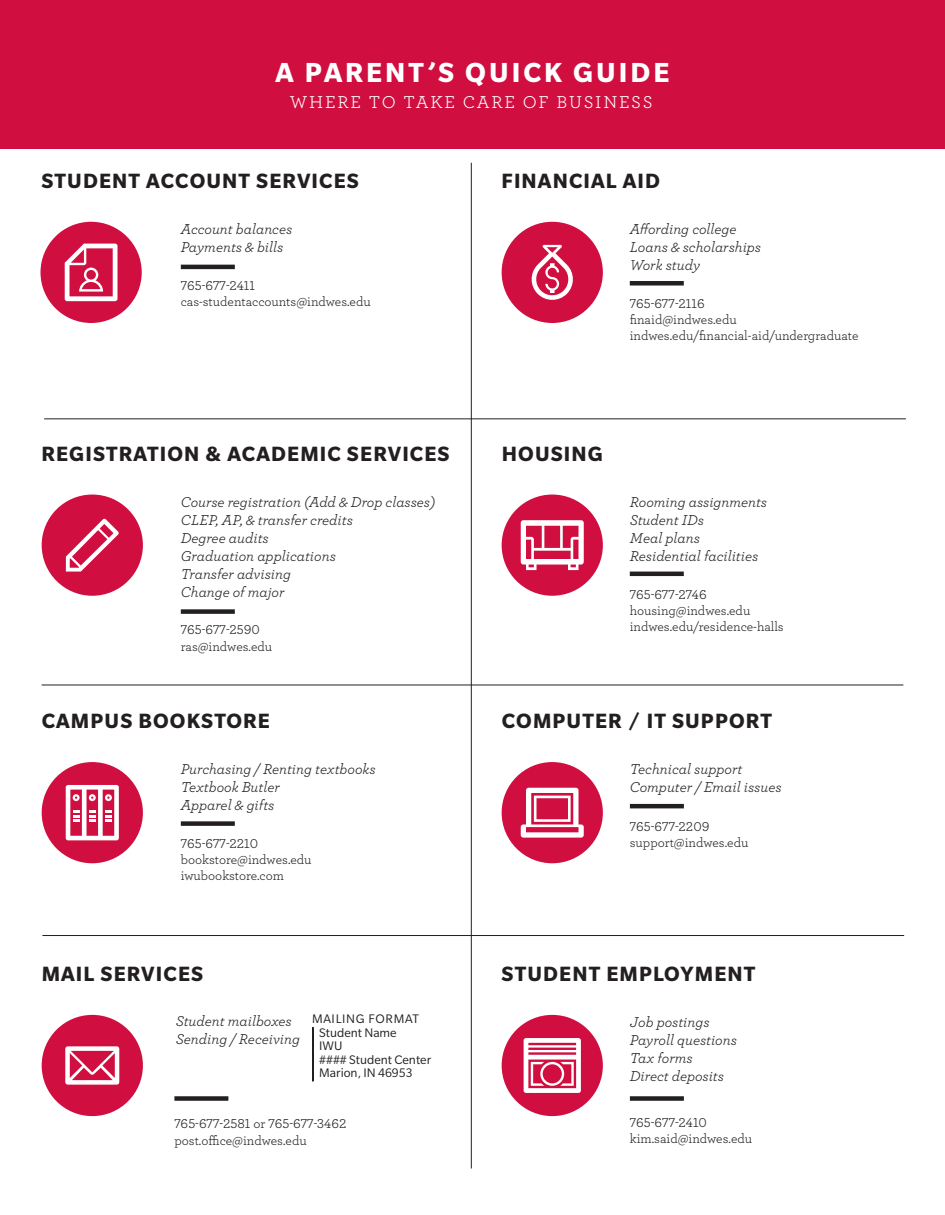
<style>
.page{position:relative;width:945px;height:1215px;background:#fff}
.page>*{position:absolute;margin:0;border:0;box-sizing:border-box;transform-origin:0 0}
.t1{font:700 30px "Slate Std";letter-spacing:.1em;color:#fff}
.t2{font:700 22.5px "Slate Std";letter-spacing:.05em;color:#231f20}
.t3{font:18px "Archer";letter-spacing:.1em;color:#fff}
.t4{font:italic 15px/18px "Archer";color:#231f20}
.t5{font:13.5px/16.2px "Archer";color:#231f20}
.t6{font:13.5px/13.5px "Slate Std";color:#231f20}
.t7{font:13.5px "Slate Std";letter-spacing:.05em;color:#231f20}
</style>
<div class="page">
<div style="left:0;top:0;width:945px;height:148px;background:#d10e40"></div>
<div style="left:41px;top:222px;width:101px;height:101px;background:#d10e40;border-radius:50%"></div>
<div style="left:502px;top:222px;width:101px;height:101px;background:#d10e40;border-radius:50%"></div>
<div style="left:502px;top:495px;width:101px;height:101px;background:#d10e40;border-radius:50%"></div>
<div style="left:42px;top:495px;width:101px;height:101px;background:#d10e40;border-radius:50%"></div>
<div style="left:42px;top:762px;width:101px;height:101px;background:#d10e40;border-radius:50%"></div>
<div style="left:502px;top:762px;width:101px;height:101px;background:#d10e40;border-radius:50%"></div>
<div style="left:502px;top:1015px;width:101px;height:101px;background:#d10e40;border-radius:50%"></div>
<div style="left:42px;top:1015px;width:101px;height:101px;background:#d10e40;border-radius:50%"></div>
<hr style="left:312px;top:1027px;width:2px;height:54px;background:#231f20">
<hr style="left:471px;top:163px;width:1px;height:1005px;background:#231f20">
<hr style="left:44px;top:418px;width:862px;height:1px;background:#231f20">
<hr style="left:42px;top:685px;width:861px;height:1px;background:#231f20">
<hr style="left:42px;top:935px;width:862px;height:1px;background:#231f20">
<svg style="left:65px;top:1046px;width:54px;height:39px"></svg>
<svg style="left:521px;top:788px;width:63px;height:50px"></svg>
<svg style="left:531px;top:245px;width:42px;height:55px"></svg>
<svg style="left:66px;top:785px;width:53px;height:55px"></svg>
<svg style="left:66px;top:518px;width:53px;height:54px"></svg>
<svg style="left:65px;top:244px;width:53px;height:57px"></svg>
<svg style="left:521px;top:520px;width:63px;height:50px"></svg>
<svg style="left:524px;top:1038px;width:57px;height:55px"></svg>
<hr style="left:181px;top:265px;width:54px;height:4px;background:#231f20">
<div style="left:630px;top:281px;width:54px;height:5px;background:#231f20"></div>
<hr style="left:630px;top:572px;width:54px;height:4px;background:#231f20">
<div style="left:181px;top:609px;width:54px;height:5px;background:#231f20"></div>
<div style="left:181px;top:821px;width:54px;height:5px;background:#231f20"></div>
<hr style="left:630px;top:804px;width:54px;height:4px;background:#231f20">
<div style="left:630px;top:1096px;width:54px;height:5px;background:#231f20"></div>
<div style="left:174px;top:1096px;width:54px;height:5px;background:#231f20"></div>
<h1 class="t1" style="left:276px;top:56px;width:395px">A PARENT’S QUICK GUIDE</h1>
<p class="t3" style="left:290px;top:90px;width:365px">WHERE TO TAKE CARE OF BUSINESS</p>
<h2 class="t2" style="left:41px;top:169px;width:319px">STUDENT ACCOUNT SERVICES</h2>
<p class="t4" style="left:181px;top:219px;width:113px">Account balances<br>Payments &amp; bills</p>
<p class="t5" style="left:181px;top:276px;width:192px">765-677-2411 cas-studentaccounts@indwes.edu</p>
<h2 class="t2" style="left:41px;top:441px;width:410px">REGISTRATION &amp; ACADEMIC SERVICES</h2>
<p class="t4" style="left:181px;top:492px;width:256px">Course registration (Add &amp; Drop classes)<br>CLEP, AP, &amp; transfer credits<br>Degree audits<br>Graduation applications<br>Transfer advising<br>Change of major</p>
<p class="t5" style="left:181px;top:621px;width:93px">765-677-2590 ras@indwes.edu</p>
<h2 class="t2" style="left:42px;top:709px;width:230px">CAMPUS BOOKSTORE</h2>
<h2 class="t2" style="left:502px;top:169px;width:160px">FINANCIAL AID</h2>
<p class="t4" style="left:630px;top:219px;width:133px">Affording college<br>Loans &amp; scholarships<br>Work study</p>
<p class="t5" style="left:630px;top:294px;width:230px">765-677-2116<br>finaid@indwes.edu indwes.edu/financial-aid/undergraduate</p>
<h2 class="t2" style="left:502px;top:441px;width:103px">HOUSING</h2>
<p class="t4" style="left:630px;top:492px;width:139px">Rooming assignments<br>Student IDs<br>Meal plans<br>Residential facilities</p>
<p class="t5" style="left:630px;top:585px;width:155px">765-677-2746 housing@indwes.edu indwes.edu/residence-halls</p>
<h2 class="t2" style="left:502px;top:709px;width:272px">COMPUTER / IT SUPPORT</h2>
<p class="t4" style="left:181px;top:759px;width:196px">Purchasing / Renting textbooks<br>Textbook Butler<br>Apparel &amp; gifts</p>
<p class="t4" style="left:630px;top:759px;width:153px">Technical support<br>Computer / Email issues</p>
<p class="t5" style="left:181px;top:835px;width:132px">765-677-2210 bookstore@indwes.edu iwubookstore.com</p>
<h2 class="t2" style="left:42px;top:962px;width:163px">MAIL SERVICES</h2>
<p class="t4" style="left:176px;top:1011px;width:126px">Student mailboxes<br>Sending / Receiving</p>
<p class="t7" style="left:312px;top:1012px;width:109px">MAILING FORMAT</p>
<p class="t6" style="left:319px;top:1026px;width:113px">Student Name<br>IWU<br>#### Student Center<br>Marion, IN 46953</p>
<p class="t5" style="left:174px;top:1115px;width:173px">765-677-2581 or 765-677-3462 post.office@indwes.edu</p>
<p class="t5" style="left:630px;top:818px;width:120px">765-677-2209 support@indwes.edu</p>
<h2 class="t2" style="left:502px;top:962px;width:256px">STUDENT EMPLOYMENT</h2>
<p class="t4" style="left:630px;top:1012px;width:109px">Job postings<br>Payroll questions<br>Tax forms<br>Direct deposits</p>
<p class="t5" style="left:630px;top:1114px;width:124px">765-677-2410 kim.said@indwes.edu</p>
</div>
